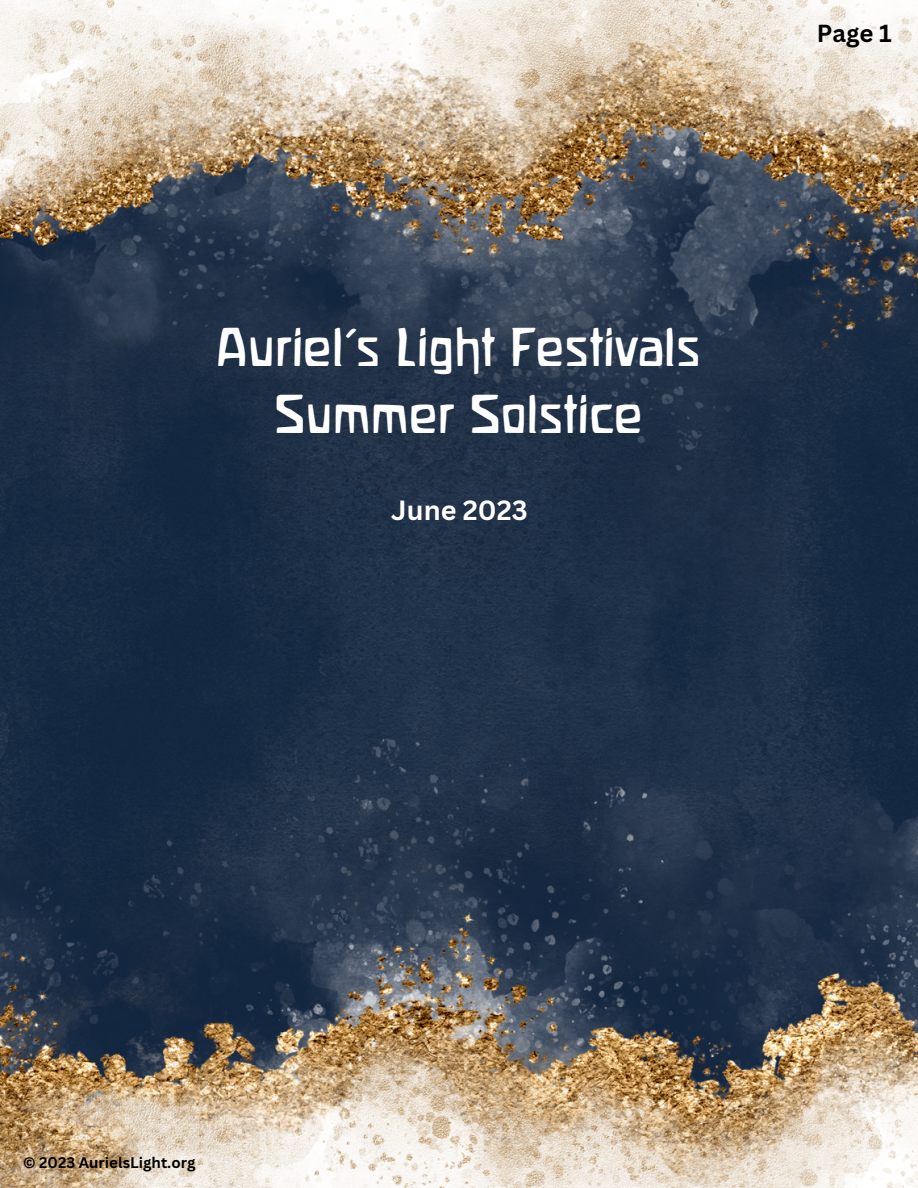
<style>
.page{position:relative;width:918px;height:1188px;background:#fff}
.page>*{position:absolute;margin:0;border:0;box-sizing:border-box;transform-origin:0 0}
.t1{font:48px "Waldorfschrift";color:#fff}
.t2{font:700 27px "Canva Sans";color:#fff}
.t3{font:700 24px "Canva Sans";color:#000}
.t4{font:700 15px "Canva Sans";color:#000}
</style>
<div class="page">
<img style="left:0;top:0;width:918px;height:1188px">
<p class="t1" style="left:216px;top:330px;width:486px">Auriel's Light Festivals</p>
<p class="t1" style="left:274px;top:397px;width:370px">Summer Solstice</p>
<p class="t2" style="left:391px;top:491px;width:138px">June 2023</p>
<p class="t3" style="left:817px;top:17px;width:77px">Page 1</p>
<p class="t4" style="left:23px;top:1152px;width:174px">© 2023 AurielsLight.org</p>
</div>
